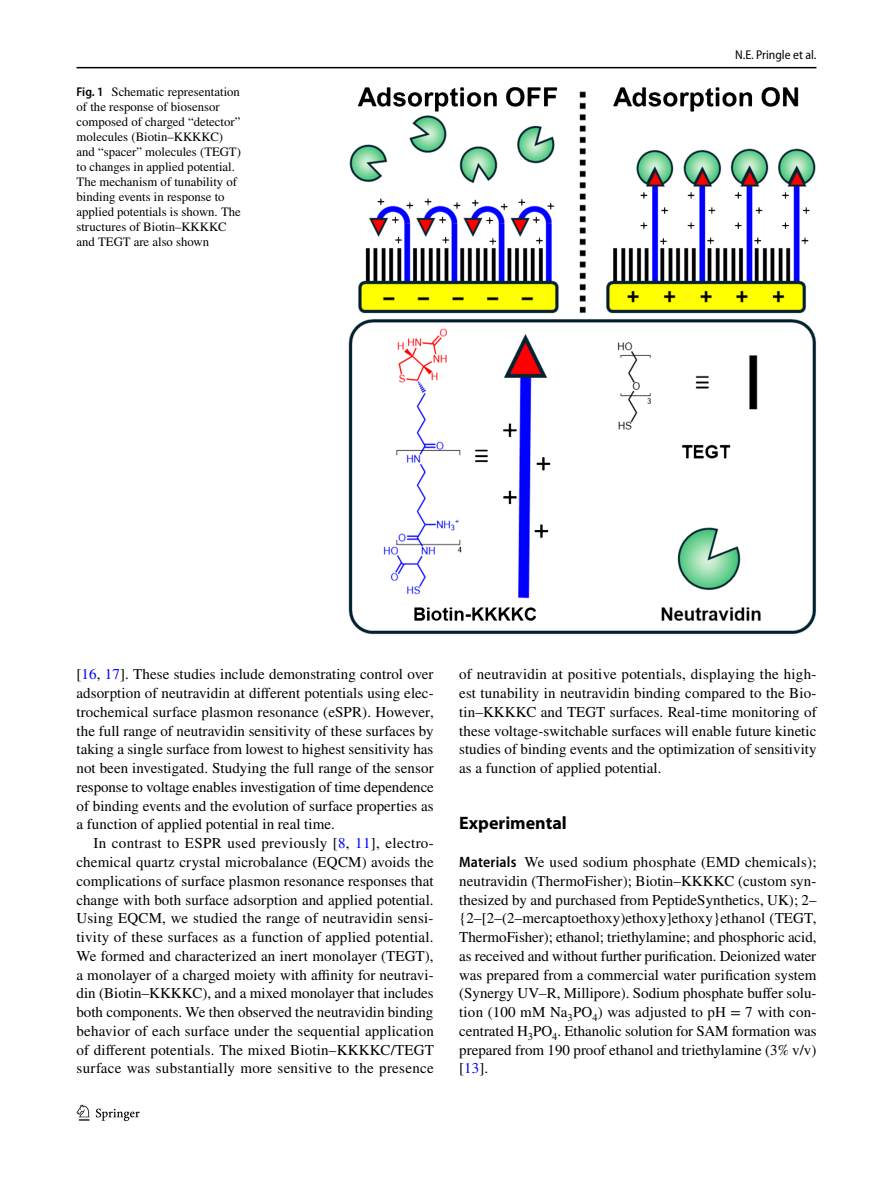
<style>
.page{position:relative;width:893px;height:1187px;background:#fff}
.page>*{position:absolute;margin:0;border:0;box-sizing:border-box;transform-origin:0 0}
.t1{font:700 18px "Myriad Pro";color:#000}
.t2{font:15px/18.8px "STIX";letter-spacing:.005em;color:#000;text-align:justify}
.t3{font:12.75px/15px "STIX";color:#000}
.t4{font:semi-condensed 12.75px "Myriad Pro";color:#000}
.s1{font-family:"Myriad Pro";font-weight:600;font-stretch:semi-condensed}
.s2{color:#00f}
</style>
<div class="page">
<hr style="left:77px;top:67px;width:739px;height:1px;background:#000">
<svg style="left:77px;top:1104px;width:12px;height:16px"></svg>
<svg style="left:96px;top:1108px;width:44px;height:12px"></svg>
<img style="left:349px;top:87px;width:467px;height:547px">
<p class="t3" style="left:77px;top:85px;width:166px"><span class="s1">Fig. 1</span> Schematic representation of the response of biosensor composed of charged “detector” molecules (Biotin–KKKKC) and “spacer” molecules (TEGT) to changes in applied potential.<br>The mechanism of tunability of binding events in response to applied potentials is shown. The structures of Biotin–KKKKC and TEGT are also shown</p>
<p class="t4" style="left:735px;top:48px;width:83px">N.E. Pringle et al.</p>
<p class="t2" style="left:77px;top:666px;width:359px">[<span class="s2">16</span>, <span class="s2">17</span>]. These studies include demonstrating control over adsorption of neutravidin at different potentials using elec&shy;trochemical surface plasmon resonance (eSPR). However, the full range of neutravidin sensitivity of these surfaces by taking a single surface from lowest to highest sensitivity has not been investigated. Studying the full range of the sensor response to voltage enables investigation of time dependence of binding events and the evolution of surface properties as a function of applied potential in real time.</p>
<p class="t2" style="left:77px;top:834px;width:359px;text-indent:17px">In contrast to ESPR used previously [<span class="s2">8</span>, <span class="s2">11</span>], electro&shy;chemical quartz crystal microbalance (EQCM) avoids the complications of surface plasmon resonance responses that change with both surface adsorption and applied potential.<br>Using EQCM, we studied the range of neutravidin sensi&shy;tivity of these surfaces as a function of applied potential.<br>We formed and characterized an inert monolayer (TEGT), a monolayer of a charged moiety with affinity for neutravi&shy;din (Biotin–KKKKC), and a mixed monolayer that includes both components. We then observed the neutravidin binding behavior of each surface under the sequential application of different potentials. The mixed Biotin–KKKKC/TEGT surface was substantially more sensitive to the presence</p>
<p class="t2" style="left:459px;top:666px;width:359px">of neutravidin at positive potentials, displaying the high&shy;est tunability in neutravidin binding compared to the Bio&shy;tin–KKKKC and TEGT surfaces. Real-time monitoring of these voltage-switchable surfaces will enable future kinetic studies of binding events and the optimization of sensitivity as a function of applied potential.</p>
<p class="t1" style="left:459px;top:811px;width:109px">Experimental</p>
<p class="t2" style="left:459px;top:853px;width:359px"><span class="s1">Materials</span> We used sodium phosphate (EMD chemicals); neutravidin (ThermoFisher); Biotin–KKKKC (custom syn&shy;thesized by and purchased from PeptideSynthetics, UK); 2– {2–[2–(2–mercaptoethoxy)ethoxy]ethoxy}ethanol (TEGT, ThermoFisher); ethanol; triethylamine; and phosphoric acid, as received and without further purification. Deionized water was prepared from a commercial water purification system (Synergy UV–R, Millipore). Sodium phosphate buffer solu&shy;tion (100 mM Na<sub>3</sub>PO<sub>4</sub>) was adjusted to pH = 7 with con&shy;centrated H<sub>3</sub>PO<sub>4</sub>. Ethanolic solution for SAM formation was prepared from 190 proof ethanol and triethylamine (3% v/v) [<span class="s2">13</span>].</p>
</div>
